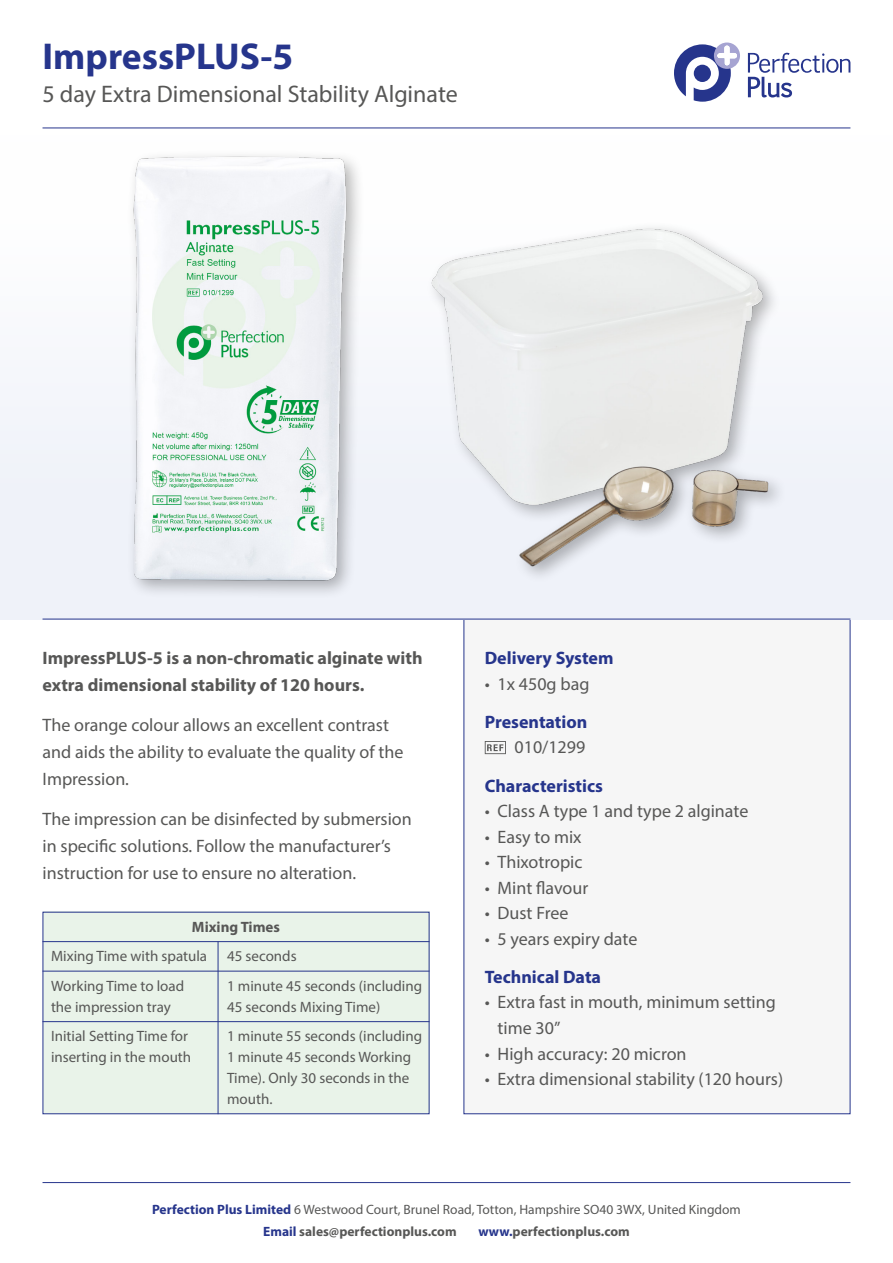
<style>
.page{position:relative;width:893px;height:1263px;background:#fff}
.page>*{position:absolute;margin:0;border:0;box-sizing:border-box;transform-origin:0 0}
.t1{font:700 37.5px "Myriad Pro";color:#26358c}
.t2{font:24px "Myriad Pro";color:#575756}
.t3{font:18px/27px "Myriad Pro";color:#575756}
.t4{font:700 18px/27px "Myriad Pro";color:#575756}
.t5{font:700 18px "Myriad Pro";color:#26358c}
.t6{font:15px/21px "Myriad Pro";color:#575756;text-align:justify}
.t7{font:700 15px "Myriad Pro";color:#575756}
.t8{font:13.5px "Myriad Pro";color:#575756}
.t9{font:700 13.5px "Myriad Pro";color:#575756}
.s1{font-weight:700;color:#26358c}
.s2{color:#26358c}
</style>
<div class="page">
<div style="left:43px;top:912px;width:386px;height:202px;background:#e9f3e9"></div>
<div style="left:464px;top:594px;width:386px;height:520px;background:#f6f6f6"></div>
<div style="left:43px;top:912px;width:386px;height:202px;border:1px solid #26358c"></div>
<div style="left:0;top:128px;width:893px;height:491px;background:linear-gradient(to right,#fbfbfd,#fff)"></div>
<svg style="left:748px;top:53px;width:102px;height:44px"></svg>
<svg style="left:674px;top:43px;width:66px;height:59px"></svg>
<hr style="left:43px;top:128px;width:807px;height:1px;background:#26358c">
<hr style="left:43px;top:1182px;width:807px;height:1px;background:#26358c">
<hr style="left:43px;top:619px;width:807px;height:1px;background:#26358c">
<svg style="left:485px;top:741px;width:21px;height:13px"></svg>
<img style="left:100px;top:156px;width:306px;height:464px">
<img style="left:274px;top:164px;width:619px;height:451px">
<hr style="left:43px;top:941px;width:386px;height:1px;background:#26358c">
<hr style="left:43px;top:971px;width:386px;height:1px;background:#26358c">
<hr style="left:43px;top:1021px;width:386px;height:1px;background:#26358c">
<hr style="left:218px;top:941px;width:1px;height:173px;background:#26358c">
<h1 class="t1" style="left:43px;top:32px;width:252px">ImpressPLUS-5</h1>
<h2 class="t2" style="left:43px;top:79px;width:417px">5 day Extra Dimensional Stability Alginate</h2>
<p class="t4" style="left:43px;top:644px;width:382px">ImpressPLUS-5 is a non-chromatic alginate with extra dimensional stability of 120 hours.</p>
<p class="t3" style="left:43px;top:711px;width:362px">The orange colour allows an excellent contrast and aids the ability to evaluate the quality of the<br>Impression.</p>
<p class="t3" style="left:43px;top:805px;width:371px">The impression can be disinfected by submersion in specific solutions. Follow the manufacturer’s instruction for use to ensure no alteration.</p>
<p class="t7" style="left:192px;top:917px;width:90px">Mixing Times</p>
<p class="t6" style="left:51px;top:946px;width:158px">Mixing Time with spatula</p>
<p class="t6" style="left:227px;top:946px;width:71px">45 seconds</p>
<p class="t6" style="left:51px;top:975px;width:135px">Working Time to load</p>
<p class="t6" style="left:227px;top:975px;width:197px">1 minute 45 seconds (including</p>
<p class="t6" style="left:51px;top:996px;width:121px">the impression tray</p>
<p class="t6" style="left:227px;top:996px;width:155px">45 seconds Mixing Time)</p>
<p class="t6" style="left:51px;top:1026px;width:139px">Initial Setting Time for</p>
<p class="t6" style="left:227px;top:1026px;width:197px">1 minute 55 seconds (including</p>
<p class="t6" style="left:51px;top:1047px;width:142px">inserting in the mouth</p>
<p class="t6" style="left:227px;top:1047px;width:186px">1 minute 45 seconds Working Time). Only 30 seconds in the mouth.</p>
<p class="t5" style="left:485px;top:646px;width:130px">Delivery System</p>
<p class="t3" style="left:485px;top:670px;width:106px">• 1x 450g bag</p>
<p class="t5" style="left:485px;top:710px;width:104px">Presentation</p>
<p class="t3" style="left:514px;top:733px;width:72px">010/1299</p>
<p class="t5" style="left:485px;top:774px;width:120px">Characteristics</p>
<p class="t3" style="left:485px;top:797px;width:265px">• Class A type 1 and type 2 alginate</p>
<p class="t3" style="left:485px;top:823px;width:98px">• Easy to mix</p>
<p class="t3" style="left:485px;top:848px;width:99px">• Thixotropic</p>
<p class="t3" style="left:485px;top:874px;width:105px">• Mint flavour</p>
<p class="t3" style="left:485px;top:899px;width:85px">• Dust Free</p>
<p class="t3" style="left:485px;top:925px;width:154px">• 5 years expiry date</p>
<p class="t5" style="left:485px;top:965px;width:118px">Technical Data</p>
<p class="t3" style="left:497px;top:989px;width:280px;line-height:25.5px;text-indent:-13px">• Extra fast in mouth, minimum setting time 30”</p>
<p class="t3" style="left:485px;top:1040px;width:203px">• High accuracy: 20 micron</p>
<p class="t3" style="left:485px;top:1065px;width:300px">• Extra dimensional stability (120 hours)</p>
<p class="t8" style="left:152px;top:1201px;width:590px"><span class="s1">Perfection Plus Limited</span> 6 Westwood Court, Brunel Road, Totton, Hampshire SO40 3WX, United Kingdom</p>
<p class="t9" style="left:263px;top:1222px;width:195px"><span class="s2">Email</span> sales@perfectionplus.com</p>
<p class="t9" style="left:478px;top:1222px;width:153px"><span class="s2">www.</span>perfectionplus.com</p>
</div>
